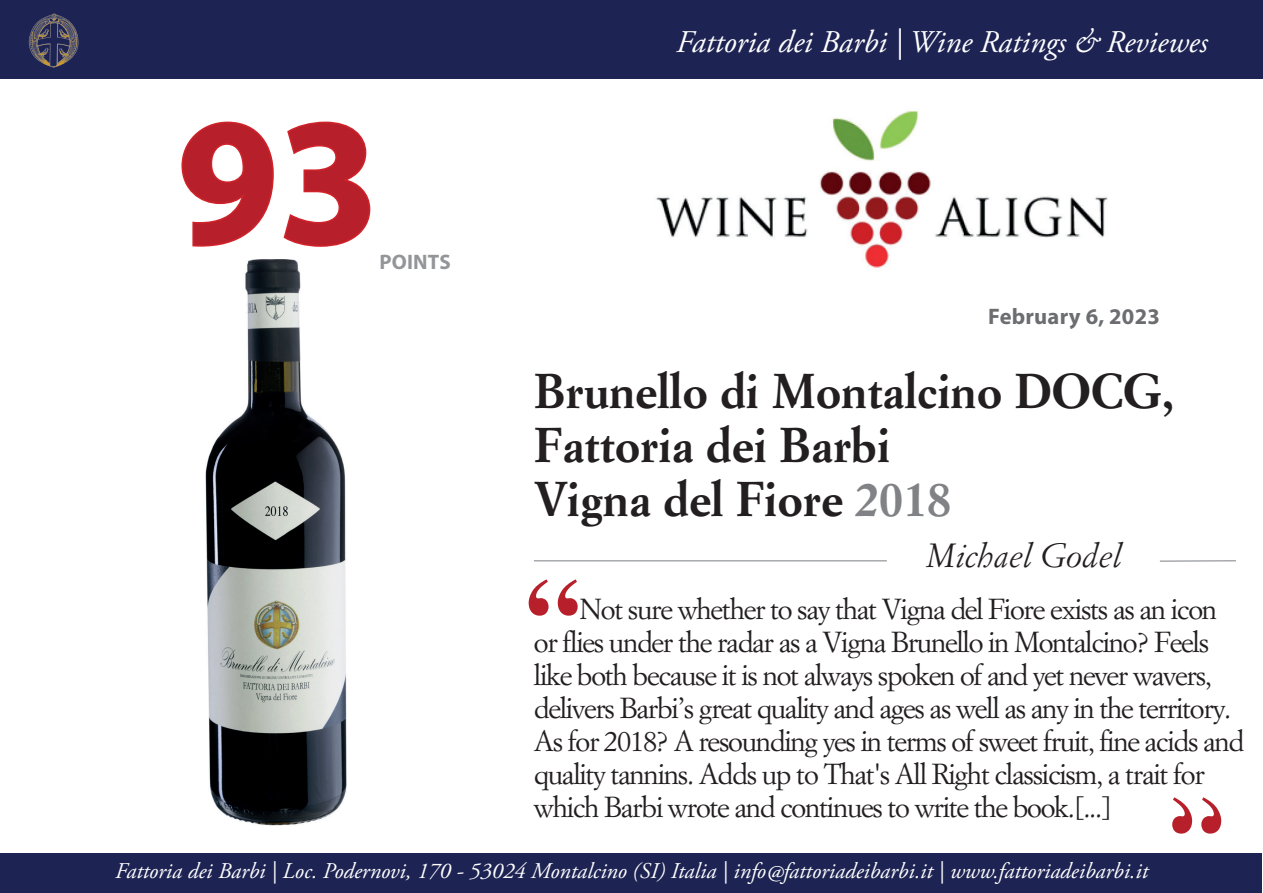
<style>
.page{position:relative;width:1263px;height:893px;background:#fff}
.page>*{position:absolute;margin:0;border:0;box-sizing:border-box;transform-origin:0 0}
.t1{font:700 181.8px "Myriad Pro";color:#b7202a}
.t2{font:700 108px "Times";color:#b7202a}
.t3{font:700 48px/54px "Simoncini Garamond Std";color:#231f20}
.t4{font:italic 33px "Simoncini Garamond Std";color:#231f20}
.t5{font:italic 31.5px "Adobe Garamond Pro";color:#fff}
.t6{font:28.5px/33px "Simoncini Garamond Std";letter-spacing:-.045em;color:#231f20}
.t7{font:italic 22.5px "Adobe Garamond Pro";color:#fff}
.t8{font:700 22.5px "Myriad Pro";letter-spacing:.01em;color:#6c6d70}
.t9{font:700 21px "Myriad Pro";letter-spacing:.01em;color:#939598}
.s1{color:#808285}
</style>
<div class="page">
<div style="left:0;top:0;width:1263px;height:79px;background:#1d2353"></div>
<img style="left:28px;top:13px;width:51px;height:55px">
<div style="left:0;top:853px;width:1262px;height:39px;background:#1d2353"></div>
<svg style="left:181px;top:121px;width:93px;height:126px"></svg>
<svg style="left:283px;top:121px;width:88px;height:126px"></svg>
<svg style="left:1160px;top:560px;width:76px;height:2px"></svg>
<hr style="left:534px;top:560px;width:353px;height:1px;background:#a8a9ad">
<img style="left:205px;top:259px;width:142px;height:567px">
<img style="left:656px;top:111px;width:452px;height:157px">
<h1 class="t1" style="left:178px;top:63px;width:203px">93</h1>
<p class="t9" style="left:379px;top:248px;width:73px">POINTS</p>
<p class="t5" style="left:676px;top:23px;width:533px">Fattoria dei Barbi | Wine Ratings &amp; Reviewes</p>
<p class="t8" style="left:988px;top:301px;width:173px">February 6, 2023</p>
<h3 class="t3" style="left:534px;top:365px;width:642px">Brunello di Montalcino DOCG,<br>Fattoria dei Barbi<br>Vigna del Fiore <span class="s1">2018</span></h3>
<p class="t4" style="left:927px;top:535px;width:196px">Michael Godel</p>
<h2 class="t2" style="left:525px;top:514px;width:55px">“</h2>
<p class="t6" style="left:534px;top:592px;width:712px;text-indent:46px">Not sure whether to say that Vigna del Fiore exists as an icon or flies under the radar as a Vigna Brunello in Montalcino? Feels like both because it is not always spoken of and yet never wavers, delivers Barbi’s great quality and ages as well as any in the territory.<br>As for 2018? A resounding yes in terms of sweet fruit, fine acids and quality tannins. Adds up to That's All Right classicism, a trait for which Barbi wrote and continues to write the book.[...]</p>
<p class="t7" style="left:115px;top:857px;width:1034px">Fattoria dei Barbi | Loc. Podernovi, 170 - 53024 Montalcino (SI) Italia | info@fattoriadeibarbi.it | www.fattoriadeibarbi.it</p>
</div>
